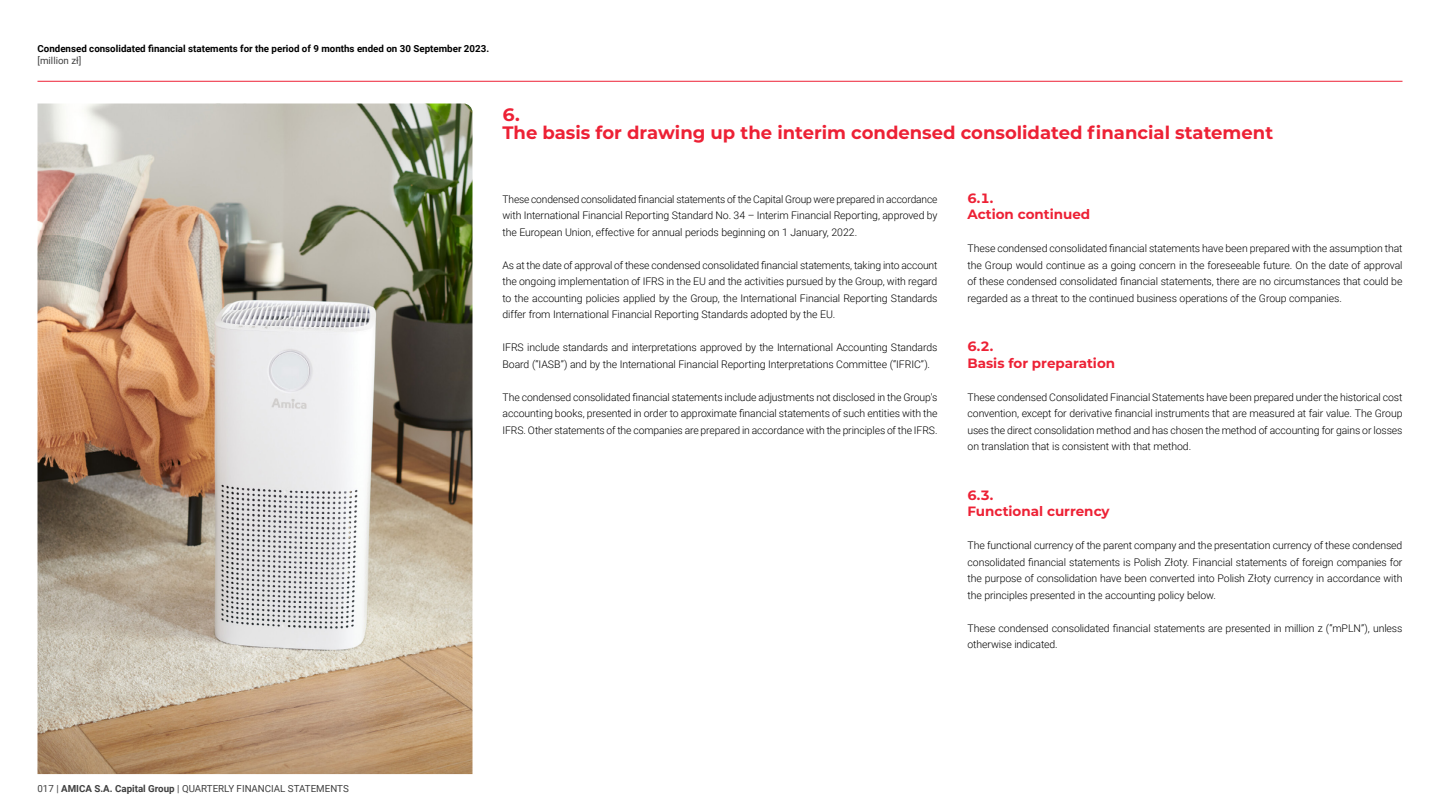
<style>
.page{position:relative;width:1440px;height:810px;background:#fff}
.page>*{position:absolute;margin:0;border:0;box-sizing:border-box;transform-origin:0 0}
.ST_04_TYTUL_00{font:700 18px/18px "Montserrat";color:#ed2135}
.ST_05_TYTUL_00_00{font:700 13.5px/16.5px "Montserrat";color:#ed2135}
.t1{font:300 10.5px/16.5px "Roboto";letter-spacing:-.01em;color:#000;text-align:justify}
.t2{font:700 9.75px "Roboto";color:#000}
.t3{font:9.75px "Roboto";color:#404040}
.s1{font-weight:700}
</style>
<div class="page">
<hr style="left:38px;top:81px;width:1364px;height:1px;background:#ed2135">
<img style="left:38px;top:104px;width:434px;height:670px">
<p class="t2" style="left:38px;top:42px;width:453px">Condensed consolidated financial statements for the period of 9 months ended on 30 September 2023.</p>
<p class="t3" style="left:38px;top:54px;width:46px">[million zł]</p>
<p class="ST_04_TYTUL_00" style="left:502px;top:105px;width:772px">6.<br>The basis for drawing up the interim condensed consolidated financial statement</p>
<p class="t1" style="left:502px;top:190px;width:437px">These condensed consolidated financial statements of the Capital Group were prepared in accordance with International Financial Reporting Standard No. 34 – Interim Financial Reporting, approved by the European Union, effective for annual periods beginning on 1 January, 2022.</p>
<p class="t1" style="left:502px;top:256px;width:437px">As at the date of approval of these condensed consolidated financial statements, taking into account the ongoing implementation of IFRS in the EU and the activities pursued by the Group, with regard to the accounting policies applied by the Group, the International Financial Reporting Standards differ from International Financial Reporting Standards adopted by the EU.</p>
<p class="t1" style="left:502px;top:339px;width:436px">IFRS include standards and interpretations approved by the International Accounting Standards<br>Board (“IASB”) and by the International Financial Reporting Interpretations Committee (“IFRIC”).</p>
<p class="t1" style="left:502px;top:388px;width:437px">The condensed consolidated financial statements include adjustments not disclosed in the Group's accounting books, presented in order to approximate financial statements of such entities with the IFRS. Other statements of the companies are prepared in accordance with the principles of the IFRS.</p>
<p class="ST_05_TYTUL_00_00" style="left:968px;top:189px;width:124px">6.1.<br>Action continued</p>
<p class="t1" style="left:968px;top:240px;width:437px">These condensed consolidated financial statements have been prepared with the assumption that the Group would continue as a going concern in the foreseeable future. On the date of approval of these condensed consolidated financial statements, there are no circumstances that could be regarded as a threat to the continued business operations of the Group companies.</p>
<p class="ST_05_TYTUL_00_00" style="left:968px;top:337px;width:149px">6.2.<br>Basis for preparation</p>
<p class="t1" style="left:968px;top:388px;width:437px">These condensed Consolidated Financial Statements have been prepared under the historical cost convention, except for derivative financial instruments that are measured at fair value. The Group uses the direct consolidation method and has chosen the method of accounting for gains or losses on translation that is consistent with that method.</p>
<p class="ST_05_TYTUL_00_00" style="left:968px;top:486px;width:144px">6.3.<br>Functional currency</p>
<p class="t1" style="left:968px;top:537px;width:436px">The functional currency of the parent company and the presentation currency of these condensed consolidated financial statements is Polish Złoty. Financial statements of foreign companies for the purpose of consolidation have been converted into Polish Złoty currency in accordance with the principles presented in the accounting policy below.</p>
<p class="t1" style="left:968px;top:619px;width:436px">These condensed consolidated financial statements are presented in million z (“mPLN”), unless otherwise indicated.</p>
<p class="t3" style="left:38px;top:781px;width:313px">017 | <span class="s1">AMICA S.A. Capital Group</span> | QUARTERLY FINANCIAL STATEMENTS</p>
</div>
